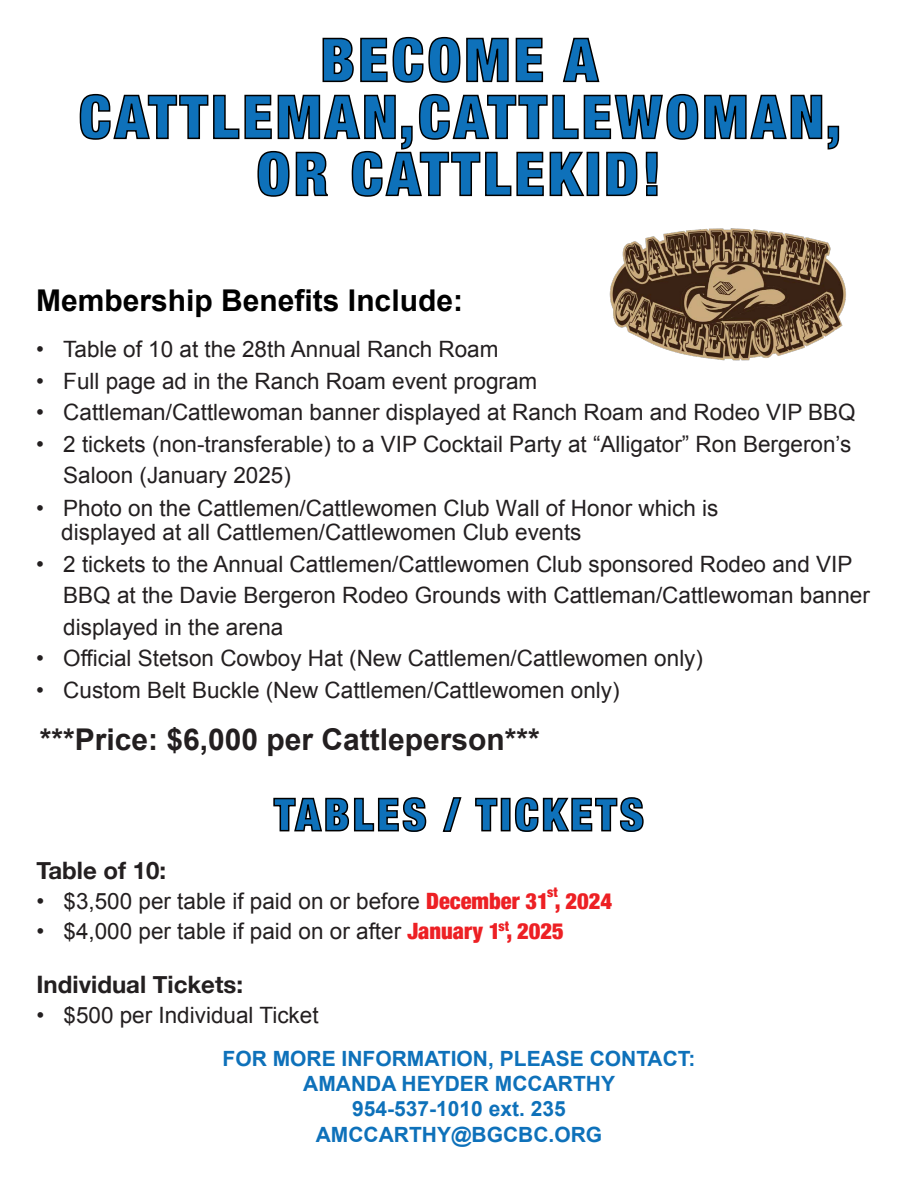
<style>
.page{position:relative;width:918px;height:1188px;background:#fff}
.page>*{position:absolute;margin:0;border:0;box-sizing:border-box;transform-origin:0 0}
.t1{font:900 condensed 60px/57px "Helvetica Neue";letter-spacing:.06em;color:#0e71ba;text-align:center}
.t2{font:900 condensed 45px "Helvetica Neue";letter-spacing:.07em;color:#0e71ba}
.t3{font:700 30px "Arial";color:#231f20}
.t4{font:700 30px "Arial";color:#000}
.t5{font:700 24px "Helvetica Neue";color:#231f20}
.t6{font:22.5px/31.5px "Arial";color:#231f20}
.t7{font:700 21px/25.2px "Arial";color:#0e71ba;text-align:center}
.t8{font:900 condensed 13.5px "Helvetica Neue";color:#ed2024}
.s1{font-family:"Helvetica Neue";font-weight:900;font-stretch:condensed;color:#ed2024}
</style>
<div class="page">
<svg style="left:273px;top:797px;width:154px;height:35px"></svg>
<svg style="left:442px;top:797px;width:20px;height:35px"></svg>
<svg style="left:475px;top:797px;width:23px;height:35px"></svg>
<div style="left:501px;top:798px;width:10px;height:33px;border:2px solid #000"></div>
<svg style="left:514px;top:797px;width:130px;height:35px"></svg>
<img style="left:609px;top:228px;width:237px;height:133px">
<svg style="left:322px;top:36px;width:187px;height:47px"></svg>
<svg style="left:515px;top:37px;width:29px;height:46px"></svg>
<svg style="left:562px;top:37px;width:38px;height:46px"></svg>
<svg style="left:79px;top:93px;width:761px;height:104px"></svg>
<h1 class="t1" style="left:79px;top:28px;width:764px">BECOME A<br>CATTLEMAN,CATTLEWOMAN,<br>OR CATTLEKID!</h1>
<h3 class="t4" style="left:36px;top:280px;width:428px">Membership Benefits Include:</h3>
<p class="t6" style="left:36px;top:334px;width:464px">• Table of 10 at the 28th Annual Ranch Roam</p>
<p class="t6" style="left:36px;top:366px;width:503px">• Full page ad in the Ranch Roam event program</p>
<p class="t6" style="left:36px;top:397px;width:821px">• Cattleman/Cattlewoman banner displayed at Ranch Roam and Rodeo VIP BBQ</p>
<p class="t6" style="left:63px;top:429px;width:790px;text-indent:-27px">• 2 tickets (non-transferable) to a VIP Cocktail Party at “Alligator” Ron Bergeron’s<br>Saloon (January 2025)</p>
<p class="t6" style="left:61px;top:496px;width:659px;line-height:24px;text-indent:-25px">• Photo on the Cattlemen/Cattlewomen Club Wall of Honor which is displayed at all Cattlemen/Cattlewomen Club events</p>
<p class="t6" style="left:63px;top:548px;width:808px;text-indent:-27px">• 2 tickets to the Annual Cattlemen/Cattlewomen Club sponsored Rodeo and VIP<br>BBQ at the Davie Bergeron Rodeo Grounds with Cattleman/Cattlewoman banner displayed in the arena</p>
<p class="t6" style="left:36px;top:643px;width:668px">• Official Stetson Cowboy Hat (New Cattlemen/Cattlewomen only)</p>
<p class="t6" style="left:36px;top:674px;width:585px">• Custom Belt Buckle (New Cattlemen/Cattlewomen only)</p>
<h3 class="t3" style="left:40px;top:720px;width:502px">***Price: $6,000 per Cattleperson***</h3>
<h2 class="t2" style="left:274px;top:778px;width:371px">TABLES / TICKETS</h2>
<p class="t5" style="left:37px;top:852px;width:131px">Table of 10:</p>
<p class="t6" style="left:37px;top:886px;width:577px">• $3,500 per table if paid on or before <span class="s1">December 31 , 2024</span></p>
<p class="t6" style="left:37px;top:916px;width:529px">• $4,000 per table if paid on or after <span class="s1">January 1 , 2025</span></p>
<p class="t5" style="left:37px;top:966px;width:208px">Individual Tickets:</p>
<p class="t6" style="left:37px;top:1000px;width:284px">• $500 per Individual Ticket</p>
<p class="t8" style="left:547px;top:881px;width:12px">st</p>
<p class="t8" style="left:499px;top:915px;width:12px">st</p>
<p class="t7" style="left:223px;top:1047px;width:474px">FOR MORE INFORMATION, PLEASE CONTACT:<br>AMANDA HEYDER MCCARTHY<br>954-537-1010 ext. 235<br>AMCCARTHY@BGCBC.ORG</p>
</div>
